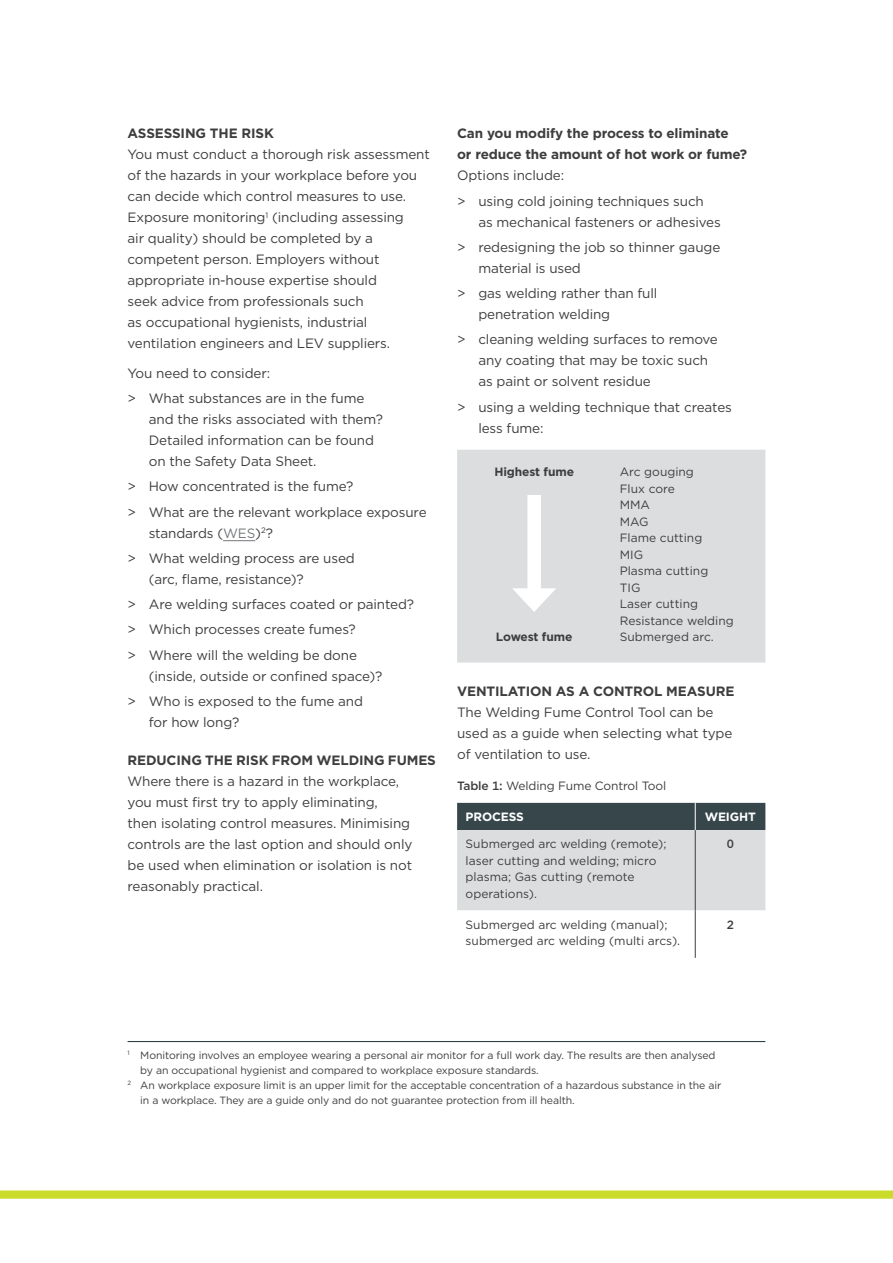
<style>
.page{position:relative;width:893px;height:1263px;background:#fff}
.page>*{position:absolute;margin:0;border:0;box-sizing:border-box;transform-origin:0 0}
.body{font:13.5px/21px "Gotham";letter-spacing:-.01em;color:#3e3e3f}
.t1{font:700 13.5px/21px "Gotham";letter-spacing:-.01em;color:#3e3e3f}
.body_before_bullet{font:13.5px "Gotham";letter-spacing:-.01em;color:#3e3e3f}
.table_body{font:12px/16.5px "Gotham";color:#3e3e3f}
.table_H2{font:700 12px "Gotham";letter-spacing:-.01em;color:#3e3e3f}
.table_H1{font:700 12px "Gotham";letter-spacing:-.01em;color:#fff}
.table_body-2{font:500 12px "Gotham";color:#3e3e3f}
.footnotes{font:10.5px/15px "Gotham";letter-spacing:-.01em;color:#3e3e3f}
.footnotes_first{font:10.5px/15px "Gotham";letter-spacing:-.01em;color:#3e3e3f}
.s1{color:#76787b}
.s2{font-weight:500}
</style>
<div class="page">
<svg style="left:0;top:1190px;width:893px;height:9px"></svg>
<hr style="left:223px;top:540px;width:32px;height:1px;background:#76787b">
<div style="left:457px;top:450px;width:308px;height:212px;background:#dcddde"></div>
<div style="left:527px;top:495px;width:14px;height:103px;background:#fff"></div>
<svg style="left:512px;top:588px;width:44px;height:24px"></svg>
<svg style="left:457px;top:803px;width:308px;height:155px"></svg>
<hr style="left:695px;top:830px;width:1px;height:80px;background:#3e3e3f">
<hr style="left:695px;top:910px;width:1px;height:48px;background:#3e3e3f">
<hr style="left:128px;top:1041px;width:637px;height:1px;background:#19343a">
<h2 class="t1" style="left:128px;top:123px;width:148px">ASSESSING THE RISK</h2>
<p class="body" style="left:128px;top:144px;width:304px">You must conduct a thorough risk assessment of the hazards in your workplace before you can decide which control measures to use.<br>Exposure monitoring<sup>1</sup> (including assessing<br>air quality) should be completed by a competent person. Employers without appropriate in-house expertise should<br>seek advice from professionals such<br>as occupational hygienists, industrial ventilation engineers and LEV suppliers.</p>
<p class="body_before_bullet" style="left:128px;top:364px;width:144px">You need to consider:</p>
<p class="body" style="left:149px;top:388px;width:236px;text-indent:-21px">&gt; What substances are in the fume and the risks associated with them?<br>Detailed information can be found on the Safety Data Sheet.</p>
<p class="body" style="left:128px;top:476px;width:227px">&gt; How concentrated is the fume?</p>
<p class="body" style="left:149px;top:501px;width:279px;text-indent:-21px">&gt; What are the relevant workplace exposure standards (<span class="s1">WES</span>)<sup>2</sup>?</p>
<p class="body" style="left:149px;top:547px;width:208px;text-indent:-21px">&gt; What welding process are used (arc, flame, resistance)?</p>
<p class="body" style="left:128px;top:594px;width:288px">&gt; Are welding surfaces coated or painted?</p>
<p class="body" style="left:128px;top:619px;width:230px">&gt; Which processes create fumes?</p>
<p class="body" style="left:149px;top:644px;width:235px;text-indent:-21px">&gt; Where will the welding be done (inside, outside or confined space)?</p>
<p class="body" style="left:149px;top:690px;width:216px;text-indent:-21px">&gt; Who is exposed to the fume and for how long?</p>
<h2 class="t1" style="left:128px;top:750px;width:310px">REDUCING THE RISK FROM WELDING FUMES</h2>
<p class="body" style="left:128px;top:770px;width:286px">Where there is a hazard in the workplace, you must first try to apply eliminating,<br>then isolating control measures. Minimising controls are the last option and should only be used when elimination or isolation is not reasonably practical.</p>
<h3 class="t1" style="left:457px;top:123px;width:292px">Can you modify the process to eliminate<br>or reduce the amount of hot work or fume?</h3>
<p class="body_before_bullet" style="left:457px;top:167px;width:109px">Options include:</p>
<p class="body" style="left:478px;top:190px;width:244px;text-indent:-21px">&gt; using cold joining techniques such as mechanical fasteners or adhesives</p>
<p class="body" style="left:478px;top:236px;width:243px;text-indent:-21px">&gt; redesigning the job so thinner gauge material is used</p>
<p class="body" style="left:478px;top:283px;width:181px;text-indent:-21px">&gt; gas welding rather than full penetration welding</p>
<p class="body" style="left:478px;top:329px;width:241px;text-indent:-21px">&gt; cleaning welding surfaces to remove any coating that may be toxic such as paint or solvent residue</p>
<p class="body" style="left:478px;top:396px;width:255px;text-indent:-21px">&gt; using a welding technique that creates less fume:</p>
<p class="table_H2" style="left:494px;top:464px;width:81px">Highest fume</p>
<p class="table_body" style="left:620px;top:463px;width:115px">Arc gouging<br>Flux core<br>MMA<br>MAG<br>Flame cutting<br>MIG<br>Plasma cutting<br>TIG<br>Laser cutting<br>Resistance welding<br>Submerged arc.</p>
<p class="table_H2" style="left:496px;top:629px;width:78px">Lowest fume</p>
<h2 class="t1" style="left:457px;top:681px;width:279px">VENTILATION AS A CONTROL MEASURE</h2>
<p class="body" style="left:457px;top:702px;width:277px">The Welding Fume Control Tool can be used as a guide when selecting what type of ventilation to use.</p>
<p class="table_body" style="left:457px;top:777px;width:211px"><span class="s2">Table 1:</span> Welding Fume Control Tool</p>
<p class="table_H1" style="left:466px;top:809px;width:60px">PROCESS</p>
<p class="table_H1" style="left:705px;top:809px;width:53px">WEIGHT</p>
<p class="table_body" style="left:466px;top:835px;width:202px">Submerged arc welding (remote); laser cutting and welding; micro plasma; Gas cutting (remote operations).</p>
<p class="table_body-2" style="left:727px;top:836px;width:9px">0</p>
<p class="table_body" style="left:466px;top:916px;width:216px">Submerged arc welding (manual); submerged arc welding (multi arcs).</p>
<p class="table_body-2" style="left:727px;top:916px;width:9px">2</p>
<p class="footnotes_first" style="left:140px;top:1047px;width:577px;text-indent:-13px"><sup>1</sup> Monitoring involves an employee wearing a personal air monitor for a full work day. The results are then analysed by an occupational hygienist and compared to workplace exposure standards.</p>
<p class="footnotes" style="left:140px;top:1077px;width:582px;text-indent:-13px"><sup>2</sup> An workplace exposure limit is an upper limit for the acceptable concentration of a hazardous substance in the air in a workplace. They are a guide only and do not guarantee protection from ill health.</p>
</div>
